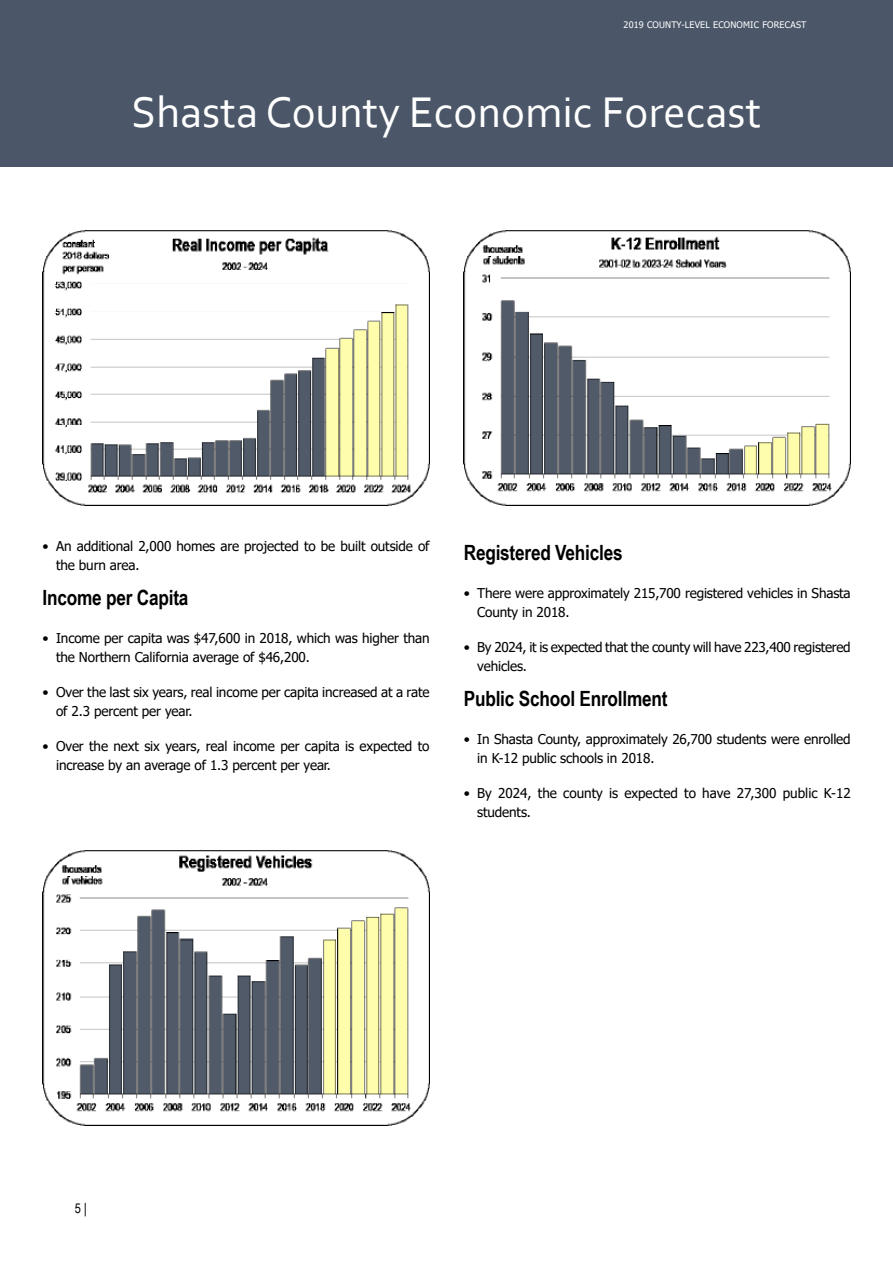
<style>
.page{position:relative;width:893px;height:1263px;background:#fff}
.page>*{position:absolute;margin:0;border:0;box-sizing:border-box;transform-origin:0 0}
.t1{font:45px "Corbel";color:#fff}
.Profile_Subhead_1{font:700 21px "Arial Narrow";letter-spacing:-.01em;color:#000}
.Hanging_indent{font:700 21px "Arial Narrow";letter-spacing:-.01em;color:#000}
.t2{font:13.5px/18.9px "Tahoma";letter-spacing:-.01em;color:#000}
.t3{font:13.5px "Arial Narrow";color:#000}
.t4{font:9px "Tahoma";letter-spacing:.02em;color:#fff}
.s1{font-family:"Myriad Pro"}
</style>
<div class="page">
<div style="left:0;top:0;width:893px;height:167px;background:#4b5768"></div>
<img style="left:43px;top:230px;width:387px;height:275px">
<img style="left:42px;top:850px;width:387px;height:276px">
<img style="left:464px;top:230px;width:387px;height:275px">
<p class="t4" style="left:624px;top:19px;width:184px">2019 COUNTY-LEVEL ECONOMIC FORECAST</p>
<h1 class="t1" style="left:131px;top:84px;width:631px">Shasta County Economic Forecast</h1>
<p class="t2" style="left:56px;top:537px;width:375px;text-indent:-13px">• An additional 2,000 homes are projected to be built outside of the burn area.</p>
<p class="Profile_Subhead_1" style="left:43px;top:582px;width:147px">Income per Capita</p>
<p class="t2" style="left:56px;top:629px;width:375px;text-indent:-13px">• Income per capita was $47,600 in 2018, which was higher than the Northern California average of $46,200.</p>
<p class="t2" style="left:56px;top:683px;width:375px;text-indent:-13px">• Over the last six years, real income per capita increased at a rate of 2.3 percent per year.</p>
<p class="t2" style="left:56px;top:737px;width:375px;text-indent:-13px">• Over the next six years, real income per capita is expected to increase by an average of 1.3 percent per year.</p>
<p class="Hanging_indent" style="left:464px;top:537px;width:160px">Registered Vehicles</p>
<p class="t2" style="left:477px;top:584px;width:375px;text-indent:-14px">• There were approximately 215,700 registered vehicles in Shasta<br>County in 2018.</p>
<p class="t2" style="left:477px;top:638px;width:375px;text-indent:-14px">• By 2024, it is expected that the county will have 223,400 registered vehicles.</p>
<p class="Profile_Subhead_1" style="left:464px;top:683px;width:205px">Public School Enrollment</p>
<p class="t2" style="left:477px;top:730px;width:375px;text-indent:-14px">• In Shasta County, approximately 26,700 students were enrolled in K-12 public schools in 2018.</p>
<p class="t2" style="left:477px;top:784px;width:375px;text-indent:-14px">• By 2024, the county is expected to have 27,300 public K-12 students.</p>
<p class="t3" style="left:75px;top:1198px;width:14px">5 <span class="s1">|</span></p>
</div>
